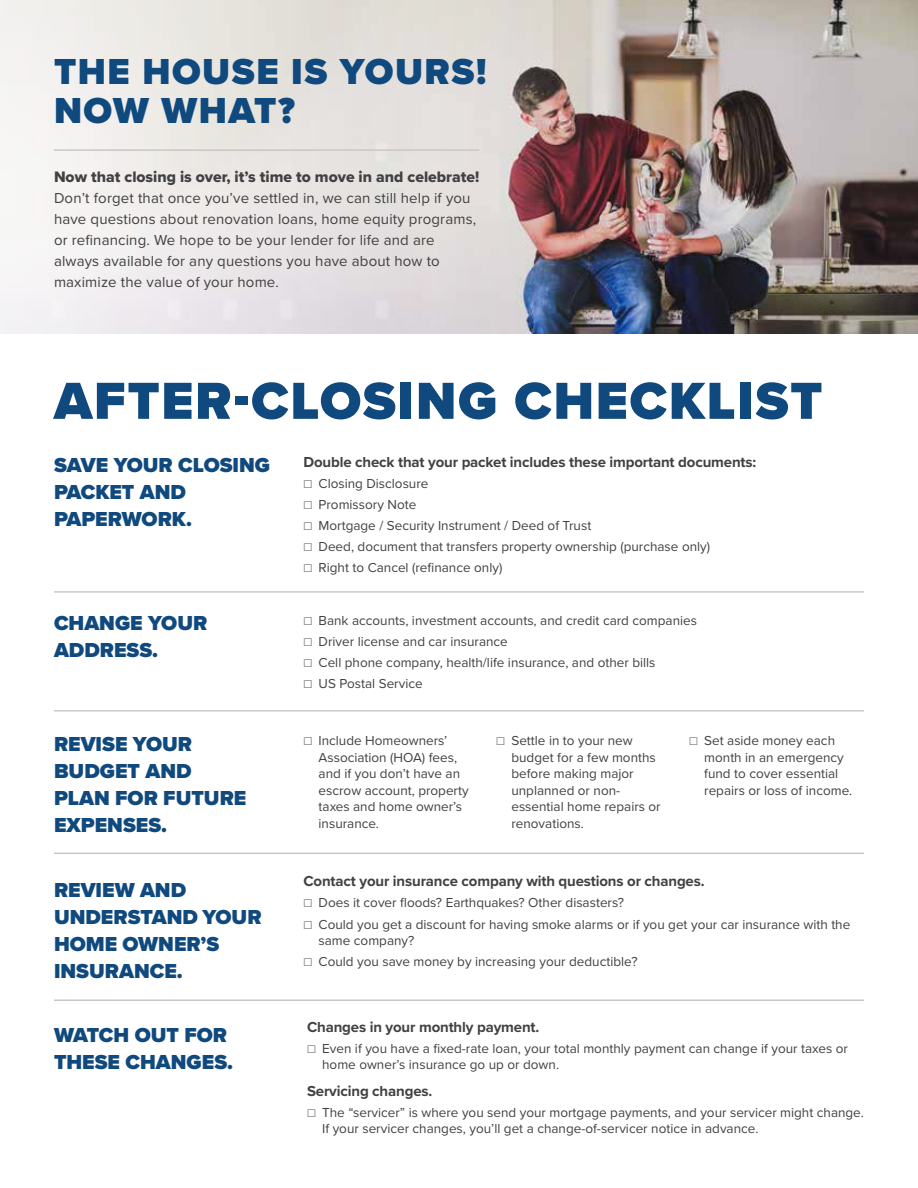
<style>
.page{position:relative;width:918px;height:1188px;background:#fff}
.page>*{position:absolute;margin:0;border:0;box-sizing:border-box;transform-origin:0 0}
.t1{font:900 54px "Proxima Nova";letter-spacing:.03em;color:#10497d}
.t2{font:900 37.5px/39px "Proxima Nova";letter-spacing:.04em;color:#10497d}
.t3{font:900 21px/27px "Proxima Nova";color:#10497d}
.t4{font:15.75px "Proxima Nova Extrabld";color:#414042}
.t5{font:15px/21px "Proxima Nova";letter-spacing:.01em;color:#414042}
.t6{font:700 15px "Proxima Nova";letter-spacing:-.01em;color:#414042}
.t7{font:13.5px/16.5px "Proxima Nova";color:#414042}
.s1{color:#848588}
</style>
<div class="page">
<hr style="left:54px;top:591px;width:810px;height:2px;background:#c9c7c7">
<hr style="left:54px;top:710px;width:810px;height:2px;background:#c9c7c7">
<hr style="left:54px;top:853px;width:810px;height:1px;background:#c9c7c7">
<hr style="left:54px;top:999px;width:810px;height:2px;background:#c9c7c7">
<img style="left:0;top:0;width:918px;height:333px">
<hr style="left:54px;top:149px;width:425px;height:2px;background:#c9c7c7">
<h2 class="t2" style="left:54px;top:52px;width:434px">THE HOUSE IS YOURS!<br>NOW WHAT?</h2>
<p class="t4" style="left:54px;top:165px;width:427px">Now that closing is over, it’s time to move in and celebrate!</p>
<p class="t5" style="left:54px;top:187px;width:424px">Don’t forget that once you’ve settled in, we can still help if you have questions about renovation loans, home equity programs, or refinancing. We hope to be your lender for life and are always available for any questions you have about how to maximize the value of your home.</p>
<h1 class="t1" style="left:54px;top:361px;width:770px">AFTER-CLOSING CHECKLIST</h1>
<h3 class="t3" style="left:54px;top:452px;width:218px">SAVE YOUR CLOSING<br>PACKET AND<br>PAPERWORK.</h3>
<p class="t6" style="left:303px;top:451px;width:454px">Double check that your packet includes these important documents:</p>
<p class="t7" style="left:303px;top:472px;width:408px;line-height:21.1px"><span class="s1">☐</span> Closing Disclosure<br><span class="s1">☐</span> Promissory Note<br><span class="s1">☐</span> Mortgage / Security Instrument / Deed of Trust<br><span class="s1">☐</span> Deed, document that transfers property ownership (purchase only) <span class="s1">☐</span> Right to Cancel (refinance only)</p>
<h3 class="t3" style="left:54px;top:610px;width:155px">CHANGE YOUR<br>ADDRESS.</h3>
<h3 class="t3" style="left:54px;top:730px;width:194px">REVISE YOUR<br>BUDGET AND<br>PLAN FOR FUTURE<br>EXPENSES.</h3>
<h3 class="t3" style="left:54px;top:876px;width:209px">REVIEW AND<br>UNDERSTAND YOUR<br>HOME OWNER’S<br>INSURANCE.</h3>
<h3 class="t3" style="left:54px;top:1022px;width:181px">WATCH OUT FOR<br>THESE CHANGES.</h3>
<p class="t7" style="left:303px;top:609px;width:395px;line-height:21.1px"><span class="s1">☐</span> Bank accounts, investment accounts, and credit card companies <span class="s1">☐</span> Driver license and car insurance<br><span class="s1">☐</span> Cell phone company, health/life insurance, and other bills<br><span class="s1">☐</span> US Postal Service</p>
<p class="t7" style="left:319px;top:732px;width:152px;text-indent:-15px"><span class="s1">☐</span> Include Homeowners’<br>Association (HOA) fees, and if you don’t have an escrow account, property taxes and home owner’s insurance.</p>
<p class="t7" style="left:511px;top:732px;width:151px;text-indent:-15px"><span class="s1">☐</span> Settle in to your new budget for a few months before making major unplanned or non&shy;essential home repairs or renovations.</p>
<p class="t7" style="left:704px;top:732px;width:150px;text-indent:-15px"><span class="s1">☐</span> Set aside money each month in an emergency fund to cover essential repairs or loss of income.</p>
<p class="t6" style="left:303px;top:870px;width:403px">Contact your insurance company with questions or changes.</p>
<p class="t7" style="left:303px;top:892px;width:548px;line-height:21.1px"><span class="s1">☐</span> Does it cover floods? Earthquakes? Other disasters?<br><span class="s1">☐</span> Could you get a discount for having smoke alarms or if you get your car insurance with the</p>
<p class="t7" style="left:303px;top:929px;width:336px;line-height:21.1px;text-indent:15px">same company?<br><span class="s1">☐</span> Could you save money by increasing your deductible?</p>
<p class="t6" style="left:307px;top:1016px;width:234px">Changes in your monthly payment.</p>
<p class="t7" style="left:322px;top:1040px;width:527px;text-indent:-15px"><span class="s1">☐</span> Even if you have a fixed-rate loan, your total monthly payment can change if your taxes or home owner’s insurance go up or down.</p>
<p class="t6" style="left:307px;top:1079px;width:127px">Servicing changes.</p>
<p class="t7" style="left:322px;top:1103px;width:543px;text-indent:-15px"><span class="s1">☐</span> The “servicer” is where you send your mortgage payments, and your servicer might change.<br>If your servicer changes, you’ll get a change-of-servicer notice in advance.</p>
</div>
